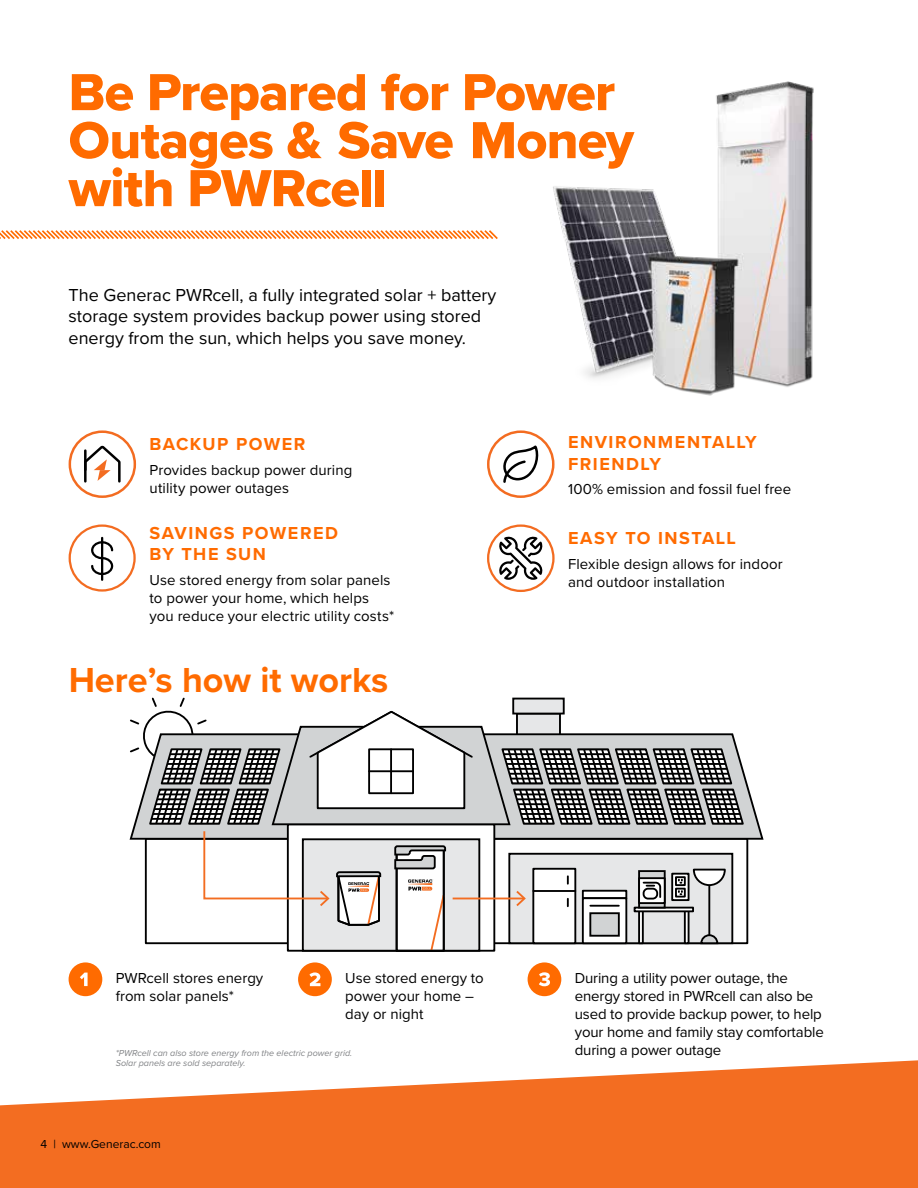
<style>
.page{position:relative;width:918px;height:1188px;background:#fff}
.page>*{position:absolute;margin:0;border:0;box-sizing:border-box;transform-origin:0 0}
.t1{font:54px/48px "Proxima Nova Extrabld";letter-spacing:-.015em;color:#ff6b00}
.t2{font:700 36px "Proxima Nova";color:#ff6b00}
.t3{font:18px/21.6px "Proxima Nova";color:#000}
.t4{font:700 18px/21.6px "Proxima Nova";letter-spacing:.08em;color:#ff6b00}
.t5{font:15px/18px "Proxima Nova";color:#000}
.t6{font:12px "Proxima Nova";color:#000}
.t7{font:italic 9px/10.8px "Proxima Nova";color:#808285}
</style>
<div class="page">
<svg style="left:0;top:230px;width:498px;height:9px"></svg>
<div style="left:487px;top:430px;width:68px;height:68px;border:2px solid #f36c21;border-radius:50%"></div>
<svg style="left:503px;top:445px;width:36px;height:38px"></svg>
<div style="left:69px;top:962px;width:33px;height:34px;background:#ff6b00;border-radius:50%"></div>
<svg style="left:80px;top:973px;width:8px;height:13px"></svg>
<div style="left:298px;top:962px;width:34px;height:34px;background:#ff6b00;border-radius:50%"></div>
<svg style="left:309px;top:972px;width:11px;height:14px"></svg>
<div style="left:528px;top:962px;width:33px;height:34px;background:#ff6b00;border-radius:50%"></div>
<svg style="left:539px;top:972px;width:11px;height:14px"></svg>
<svg style="left:129px;top:697px;width:635px;height:255px"></svg>
<img style="left:553px;top:81px;width:261px;height:315px">
<div style="left:69px;top:430px;width:67px;height:68px;border:2px solid #f36c21;border-radius:50%"></div>
<svg style="left:84px;top:445px;width:37px;height:38px"></svg>
<hr style="left:84px;top:451px;width:3px;height:19px;background:#000">
<svg style="left:69px;top:524px;width:67px;height:68px"></svg>
<svg style="left:487px;top:524px;width:68px;height:68px"></svg>
<svg style="left:0;top:1060px;width:918px;height:128px;fill:#f36d21"></svg>
<h1 class="t1" style="left:69px;top:67px;width:567px">Be Prepared for Power<br>Outages &amp; Save Money with PWRcell</h1>
<p class="t3" style="left:69px;top:283px;width:429px">The Generac PWRcell, a fully integrated solar + battery storage system provides backup power using stored energy from the sun, which helps you save money.</p>
<p class="t4" style="left:150px;top:433px;width:157px">BACKUP POWER</p>
<p class="t5" style="left:150px;top:460px;width:204px">Provides backup power during utility power outages</p>
<p class="t4" style="left:150px;top:522px;width:190px">SAVINGS POWERED<br>BY THE SUN</p>
<p class="t5" style="left:150px;top:570px;width:246px">Use stored energy from solar panels to power your home, which helps you reduce your electric utility costs*</p>
<h2 class="t2" style="left:69px;top:653px;width:321px">Here’s how it works</h2>
<p class="t4" style="left:568px;top:431px;width:190px">ENVIRONMENTALLY<br>FRIENDLY</p>
<p class="t5" style="left:568px;top:480px;width:225px">100% emission and fossil fuel free</p>
<p class="t4" style="left:568px;top:527px;width:169px">EASY TO INSTALL</p>
<p class="t5" style="left:568px;top:554px;width:216px">Flexible design allows for indoor and outdoor installation</p>
<p class="t5" style="left:116px;top:968px;width:149px">PWRcell stores energy from solar panels*</p>
<p class="t5" style="left:345px;top:968px;width:140px">Use stored energy to power your home – day or night</p>
<p class="t5" style="left:575px;top:968px;width:250px">During a utility power outage, the energy stored in PWRcell can also be used to provide backup power, to help your home and family stay comfortable during a power outage</p>
<p class="t7" style="left:116px;top:1047px;width:238px">*PWRcell can also store energy from the electric power grid.<br>Solar panels are sold separately.</p>
<p class="t6" style="left:40px;top:1135px;width:122px">4 | www.Generac.com</p>
</div>
